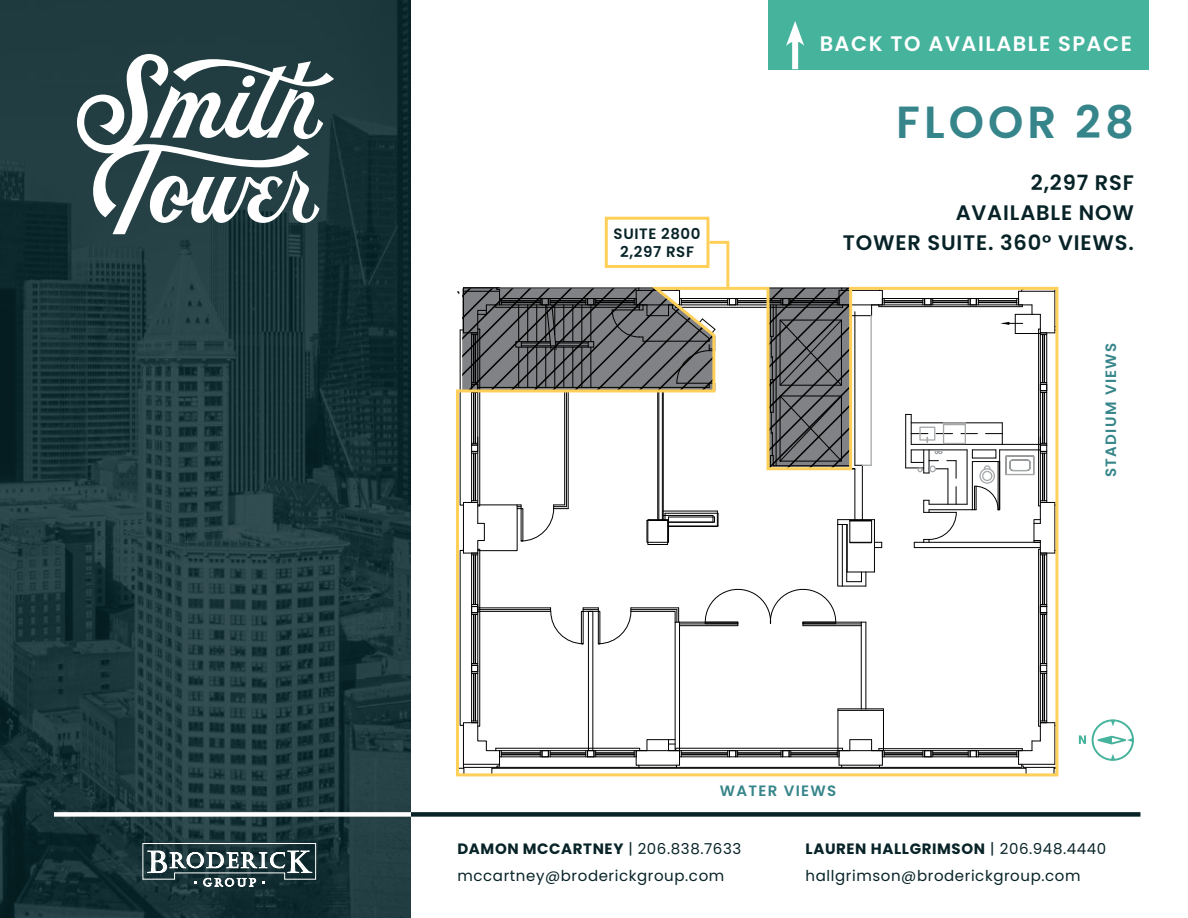
<style>
.page{position:relative;width:1188px;height:918px;background:#fff}
.page>*{position:absolute;margin:0;border:0;box-sizing:border-box;transform-origin:0 0}
.t1{font:600 45px "Poppins";letter-spacing:.09em;color:#36858a}
.t2{font:600 21px/30px "Poppins";letter-spacing:.04em;color:#072327;text-align:right}
.t3{font:600 21px "Poppins";letter-spacing:.07em;color:#fff}
.t4{font:15px/27px "Poppins";letter-spacing:.04em;color:#072327}
.t5{font:600 15px "Poppins";letter-spacing:.09em;color:#36858a}
.t6{font:600 15px/18px "Poppins";letter-spacing:.04em;color:#072327;text-align:center}
.s1{font-weight:700}
</style>
<div class="page">
<img style="left:0;top:0;width:411px;height:918px">
<svg style="left:77px;top:54px;width:257px;height:180px"></svg>
<div style="left:54px;top:812px;width:357px;height:5px;background:#fff"></div>
<div style="left:411px;top:812px;width:729px;height:5px;background:#072327"></div>
<svg style="left:142px;top:843px;width:174px;height:43px"></svg>
<svg style="left:1092px;top:719px;width:42px;height:42px"></svg>
<svg style="left:1079px;top:735px;width:7px;height:9px"></svg>
<div style="left:768px;top:0;width:381px;height:69px;background:#46b39d"></div>
<div style="left:792px;top:36px;width:6px;height:33px;background:#fff"></div>
<svg style="left:786px;top:21px;width:18px;height:25px"></svg>
<div style="left:605px;top:217px;width:104px;height:51px;border:3px solid #ffd059"></div>
<svg style="left:456px;top:284px;width:603px;height:493px"></svg>
<h2 class="t3" style="left:820px;top:31px;width:314px">BACK TO AVAILABLE SPACE</h2>
<p class="t6" style="left:614px;top:225px;width:88px">SUITE 2800<br>2,297 RSF</p>
<h1 class="t1" style="left:896px;top:96px;width:239px">FLOOR 28</h1>
<h2 class="t2" style="left:843px;top:168px;width:293px">2,297 RSF<br>AVAILABLE NOW<br>TOWER SUITE. 360° VIEWS.</h2>
<p class="t5" style="left:1102px;top:477px;width:136px;rotate:-90deg">STADIUM VIEWS</p>
<p class="t5" style="left:720px;top:782px;width:118px">WATER VIEWS</p>
<p class="t4" style="left:457px;top:835px;width:285px"><span class="s1">DAMON MCCARTNEY</span> | 206.838.7633 mccartney@broderickgroup.com</p>
<p class="t4" style="left:806px;top:835px;width:302px"><span class="s1">LAUREN HALLGRIMSON</span> | 206.948.4440 hallgrimson@broderickgroup.com</p>
</div>
